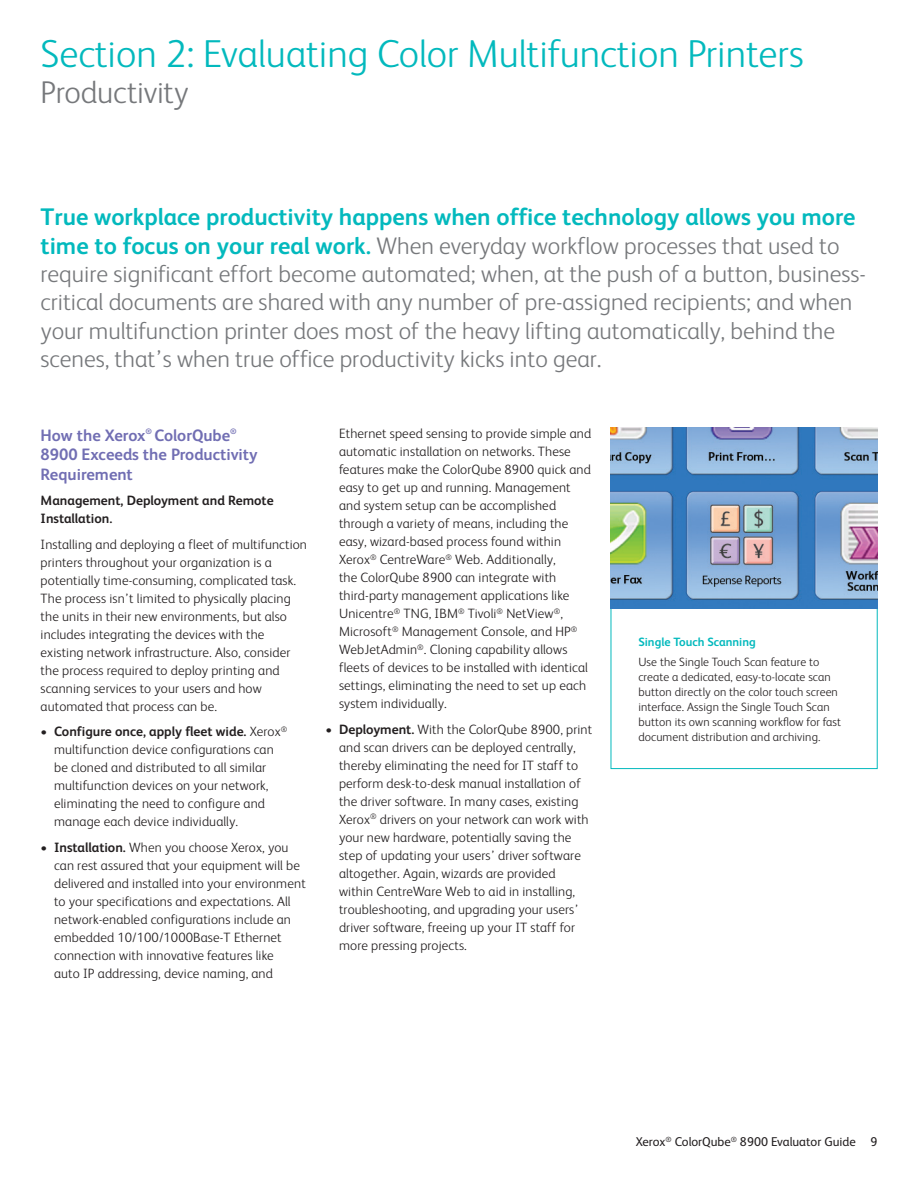
<style>
.page{position:relative;width:918px;height:1188px;background:#fff}
.page>*{position:absolute;margin:0;border:0;box-sizing:border-box;transform-origin:0 0}
.t1{font:300 39px "Xerox Sans";color:#03b9bd}
.t2{font:300 31.5px "Xerox Sans";letter-spacing:-.005em;color:#76787b}
.t3{font:300 24px/28.5px "Xerox Sans";color:#76787b}
.t4{font:700 16.5px/19.5px "Xerox Sans";color:#716eb3}
.t5{font:300 13.5px/18px "Xerox Sans";letter-spacing:.01em;color:#231f20}
.t6{font:700 13.5px/18px "Xerox Sans";color:#231f20}
.t7{font:12.75px "Xerox Sans";color:#231f20}
.t8{font:300 12px/15px "Xerox Sans";letter-spacing:.01em;color:#231f20}
.t9{font:700 12px "Xerox Sans";color:#03b9bd}
.s1{font-weight:700;color:#03b9bd}
.s2{font-weight:700}
</style>
<div class="page">
<img style="left:611px;top:428px;width:267px;height:181px">
<h1 class="t1" style="left:40px;top:28px;width:765px">Section 2: Evaluating Color Multifunction Printers</h1>
<h2 class="t2" style="left:40px;top:72px;width:149px">Productivity</h2>
<p class="t3" style="left:41px;top:201px;width:827px"><span class="s1">True workplace productivity happens when office technology allows you more time to focus on your real work.</span> When everyday workflow processes that used to require significant effort become automated; when, at the push of a button, business&shy;critical documents are shared with any number of pre-assigned recipients; and when your multifunction printer does most of the heavy lifting automatically, behind the scenes, that’s when true office productivity kicks into gear.</p>
<p class="t4" style="left:41px;top:425px;width:219px">How the Xerox<sup>®</sup> ColorQube<sup>®<br></sup>8900 Exceeds the Productivity<br>Requirement</p>
<p class="t6" style="left:41px;top:491px;width:235px">Management, Deployment and Remote<br>Installation.</p>
<p class="t5" style="left:41px;top:535px;width:268px">Installing and deploying a fleet of multifunction printers throughout your organization is a potentially time-consuming, complicated task.<br>The process isn’t limited to physically placing the units in their new environments, but also includes integrating the devices with the existing network infrastructure. Also, consider the process required to deploy printing and scanning services to your users and how automated that process can be.</p>
<p class="t5" style="left:54px;top:722px;width:235px;text-indent:-14px">• <span class="s2">Configure once, apply fleet wide.</span> Xerox<sup>® </sup>multifunction device configurations can be cloned and distributed to all similar multifunction devices on your network, eliminating the need to configure and manage each device individually.</p>
<p class="t5" style="left:54px;top:838px;width:253px;text-indent:-14px">• <span class="s2">Installation.</span> When you choose Xerox, you can rest assured that your equipment will be delivered and installed into your environment to your specifications and expectations. All network-enabled configurations include an embedded 10/100/1000Base-T Ethernet connection with innovative features like<br>auto IP addressing, device naming, and</p>
<p class="t5" style="left:339px;top:424px;width:254px">Ethernet speed sensing to provide simple and automatic installation on networks. These features make the ColorQube 8900 quick and easy to get up and running. Management and system setup can be accomplished through a variety of means, including the easy, wizard-based process found within Xerox<sup>®</sup> CentreWare<sup>®</sup> Web. Additionally,<br>the ColorQube 8900 can integrate with third-party management applications like Unicentre<sup>®</sup> TNG, IBM<sup>®</sup> Tivoli<sup>®</sup> NetView<sup>®</sup>, Microsoft<sup>®</sup> Management Console, and HP<sup>® </sup>WebJetAdmin<sup>®</sup>. Cloning capability allows fleets of devices to be installed with identical settings, eliminating the need to set up each system individually.</p>
<p class="t5" style="left:339px;top:720px;width:255px;text-indent:-14px">• <span class="s2">Deployment.</span> With the ColorQube 8900, print and scan drivers can be deployed centrally, thereby eliminating the need for IT staff to perform desk-to-desk manual installation of the driver software. In many cases, existing Xerox<sup>®</sup> drivers on your network can work with your new hardware, potentially saving the step of updating your users’ driver software altogether. Again, wizards are provided within CentreWare Web to aid in installing, troubleshooting, and upgrading your users’ driver software, freeing up your IT staff for more pressing projects.</p>
<p class="t9" style="left:638px;top:633px;width:119px">Single Touch Scanning</p>
<p class="t8" style="left:638px;top:654px;width:204px">Use the Single Touch Scan feature to create a dedicated, easy-to-locate scan button directly on the color touch screen interface. Assign the Single Touch Scan button its own scanning workflow for fast document distribution and archiving.</p>
<p class="t7" style="left:636px;top:1133px;width:243px">Xerox<sup>®</sup> ColorQube<sup>®</sup> 8900 Evaluator Guide 9</p>
</div>
